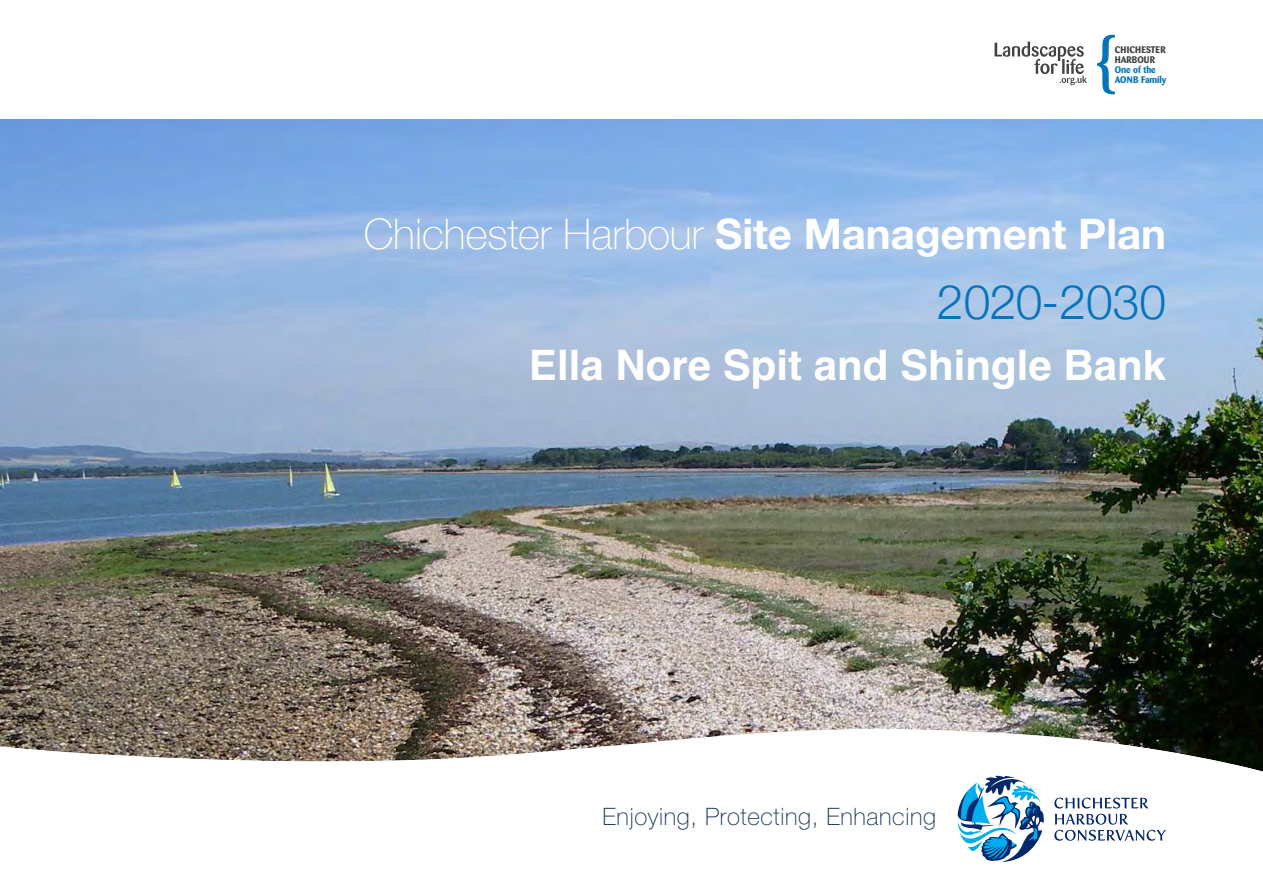
<style>
.page{position:relative;width:1263px;height:893px;background:#fff}
.page>*{position:absolute;margin:0;border:0;box-sizing:border-box;transform-origin:0 0}
.t1{font:300 48px "Helvetica Neue";color:#0574bc}
.t2{font:700 42px "Helvetica Neue";color:#fff}
.t3{font:700 42px "Helvetica";color:#fff}
.t4{font:100 24px "Helvetica Neue";letter-spacing:.025em;color:#113257}
.t5{font:700 9.45px/10.1px "Barmeno";color:#0574bc}
.t6{font:700 9.45px/10.1px "Barmeno";letter-spacing:.02em;color:#3e4241}
.s1{font-weight:100}
</style>
<div class="page">
<img style="left:0;top:119px;width:1263px;height:609px">
<svg style="left:0;top:728px;width:1263px;height:48px"></svg>
<svg style="left:1097px;top:35px;width:18px;height:59px"></svg>
<svg style="left:994px;top:42px;width:93px;height:43px"></svg>
<svg style="left:957px;top:776px;width:87px;height:86px"></svg>
<svg style="left:1054px;top:798px;width:94px;height:10px"></svg>
<svg style="left:1054px;top:814px;width:112px;height:27px"></svg>
<p class="t6" style="left:1115px;top:45px;width:53px">CHICHESTER<br>HARBOUR</p>
<p class="t5" style="left:1115px;top:65px;width:53px">One of the<br>AONB Family</p>
<h2 class="t2" style="left:364px;top:208px;width:804px"><span class="s1">Chichester Harbour</span> Site Management Plan</h2>
<h1 class="t1" style="left:937px;top:273px;width:231px">2020-2030</h1>
<h2 class="t3" style="left:529px;top:341px;width:639px">Ella Nore Spit and Shingle Bank</h2>
<p class="t4" style="left:603px;top:798px;width:335px">Enjoying, Protecting, Enhancing</p>
<p class="t4" style="left:614px;top:800px;width:335px">Enjoying, Protecting, Enhancing</p>
</div>
